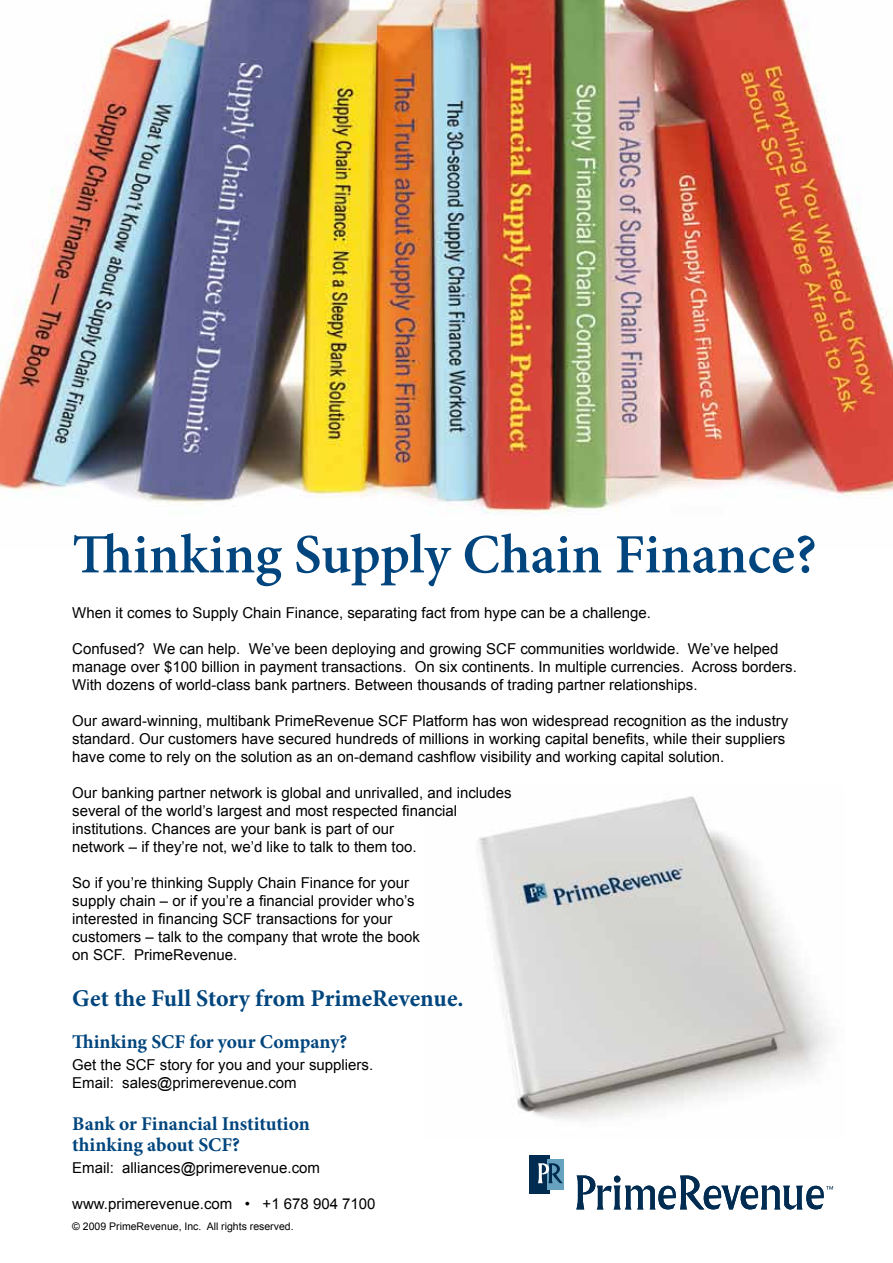
<style>
.page{position:relative;width:893px;height:1263px;background:#fff}
.page>*{position:absolute;margin:0;border:0;box-sizing:border-box;transform-origin:0 0}
.t1{font:600 55.5px "Minion Pro";color:#00457d}
.t2{font:700 24px "Minion Pro";color:#00457d}
.t3{font:700 19.5px/21px "Minion Pro";color:#00457d}
.t4{font:15px/18px "Arial";color:#000}
.t5{font:10.5px "Arial";color:#000}
.t6{font:italic 300 10.5px "Helvetica Neue";color:#000}
</style>
<div class="page">
<img style="left:0;top:0;width:893px;height:514px">
<img style="left:478px;top:796px;width:351px;height:324px">
<div style="left:529px;top:1155px;width:21px;height:38px;background:#002c52"></div>
<div style="left:547px;top:1159px;width:17px;height:31px;background:#67a2c0"></div>
<svg style="left:538px;top:1163px;width:25px;height:20px"></svg>
<svg style="left:576px;top:1175px;width:257px;height:34px"></svg>
<svg style="left:0;top:0;width:5px;height:3px"></svg>
<h1 class="t1" style="left:72px;top:521px;width:746px">Thinking Supply Chain Finance?</h1>
<p class="t4" style="left:72px;top:603px;width:580px">When it comes to Supply Chain Finance, separating fact from hype can be a challenge.</p>
<p class="t4" style="left:72px;top:639px;width:726px">Confused? We can help. We’ve been deploying and growing SCF communities worldwide. We’ve helped manage over $100 billion in payment transactions. On six continents. In multiple currencies. Across borders.<br>With dozens of world-class bank partners. Between thousands of trading partner relationships.</p>
<p class="t4" style="left:72px;top:711px;width:718px">Our award-winning, multibank PrimeRevenue SCF Platform has won widespread recognition as the industry standard. Our customers have secured hundreds of millions in working capital benefits, while their suppliers have come to rely on the solution as an on-demand cashflow visibility and working capital solution.</p>
<p class="t4" style="left:72px;top:783px;width:441px">Our banking partner network is global and unrivalled, and includes several of the world’s largest and most respected financial institutions. Chances are your bank is part of our<br>network – if they’re not, we’d like to talk to them too.</p>
<p class="t4" style="left:72px;top:873px;width:349px">So if you’re thinking Supply Chain Finance for your supply chain – or if you’re a financial provider who’s interested in financing SCF transactions for your customers – talk to the company that wrote the book on SCF. PrimeRevenue.</p>
<h2 class="t2" style="left:72px;top:984px;width:393px">Get the Full Story from PrimeRevenue.</h2>
<h3 class="t3" style="left:72px;top:1032px;width:276px">Thinking SCF for your Company?</h3>
<p class="t4" style="left:72px;top:1055px;width:302px">Get the SCF story for you and your suppliers.<br>Email: sales@primerevenue.com</p>
<h3 class="t3" style="left:72px;top:1114px;width:239px">Bank or Financial Institution thinking about SCF?</h3>
<p class="t4" style="left:72px;top:1159px;width:249px">Email: alliances@primerevenue.com</p>
<p class="t4" style="left:72px;top:1195px;width:305px">www.primerevenue.com • +1 678 904 7100</p>
<p class="t5" style="left:72px;top:1220px;width:223px">© 2009 PrimeRevenue, Inc. All rights reserved.</p>
<p class="t6" style="left:85px;top:1219px;width:87px">www.gtreview.com</p>
</div>
